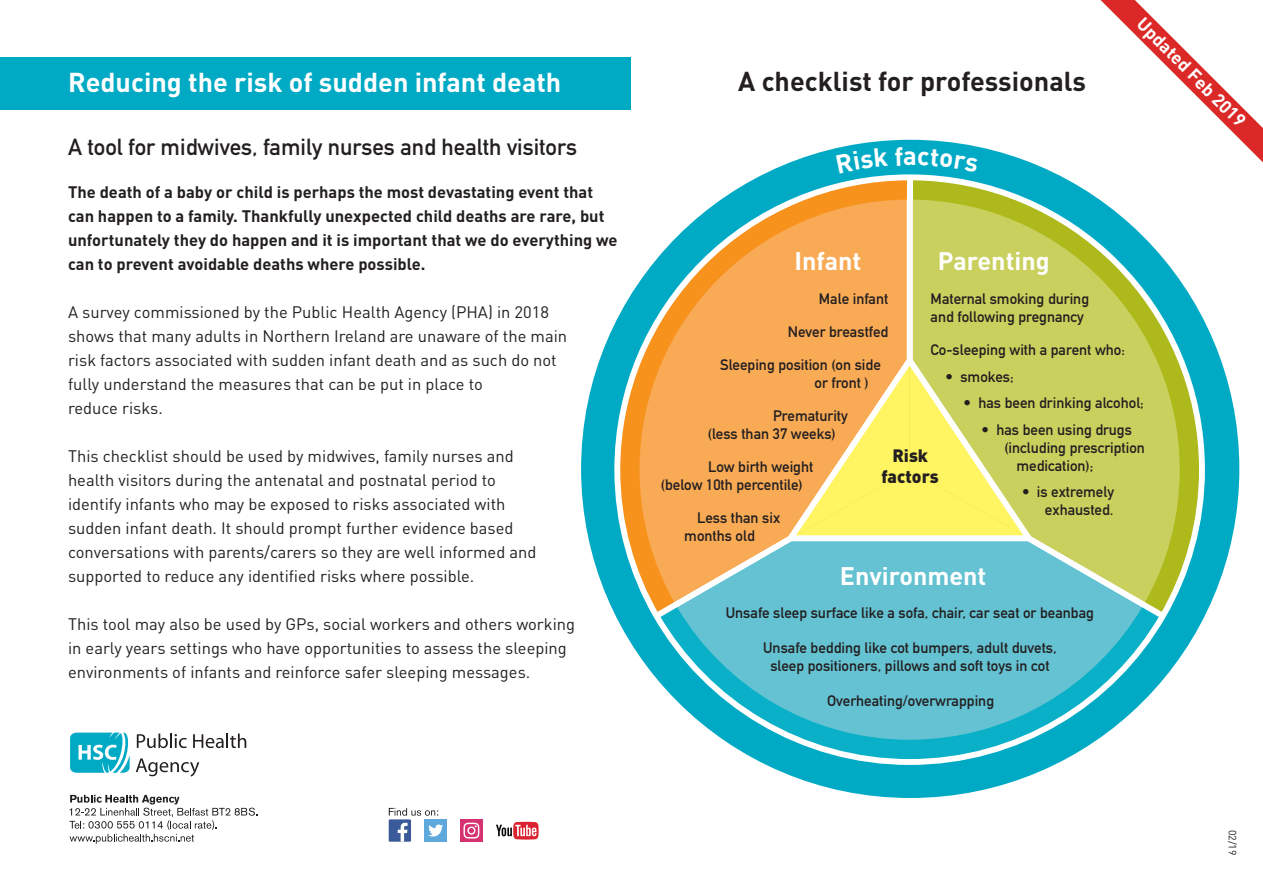
<style>
.page{position:relative;width:1263px;height:893px;background:#fff}
.page>*{position:absolute;margin:0;border:0;box-sizing:border-box;transform-origin:0 0}
.t1{font:700 27px "DIN";color:#fff}
.t2{font:700 27px "DIN";color:#231f20}
.t3{font:700 25.95px "DIN";color:#fff}
.t4{font:700 25.05px "DIN";color:#fff}
.t5{font:700 22.95px "DIN Alternate";color:#231f20}
.t6{font:700 18px "DIN";color:#fff}
.t7{font:900 17.7px/21.3px "DIN";color:#231f20;text-align:center}
.t8{font:16.5px/24px "DIN";color:#231f20}
.t9{font:700 16.5px/24px "DIN";color:#231f20}
.t10{font:700 15px/18px "DIN Alternate";color:#231f20}
.t11{font:10.5px "DIN";color:#231f20}
</style>
<div class="page">
<div style="left:581px;top:140px;width:658px;height:658px;background:#00aac5;border-radius:50%"></div>
<svg style="left:614px;top:174px;width:591px;height:591px"></svg>
<div style="left:907px;top:177px;width:5px;height:183px;background:#fff"></div>
<svg style="left:1164px;top:200px;width:16px;height:402px"></svg>
<svg style="left:677px;top:618px;width:465px;height:122px;fill:#64c2d2"></svg>
<svg style="left:639px;top:200px;width:16px;height:402px"></svg>
<svg style="left:655px;top:200px;width:509px;height:418px;background:#c0be78"></svg>
<svg style="left:785px;top:355px;width:249px;height:186px;background:#f0d96a"></svg>
<div style="left:0;top:57px;width:630px;height:52px;background:#00aac5"></div>
<svg style="left:69px;top:740px;width:464px;height:102px"></svg>
<svg style="left:69px;top:732px;width:177px;height:44px"></svg>
<div style="left:424px;top:819px;width:23px;height:23px;background:#5da9dc"></div>
<svg style="left:428px;top:824px;width:15px;height:13px"></svg>
<div style="left:389px;top:819px;width:22px;height:23px;background:#3b5a9a"></div>
<svg style="left:398px;top:823px;width:10px;height:19px"></svg>
<svg style="left:496px;top:822px;width:43px;height:18px"></svg>
<svg style="left:70px;top:795px;width:187px;height:49px"></svg>
<svg style="left:389px;top:808px;width:49px;height:8px"></svg>
<svg style="left:463px;top:823px;width:16px;height:15px"></svg>
<svg style="left:1100px;top:0;width:163px;height:162px"></svg>
<p class="t1" style="left:68px;top:65px;width:495px">Reducing the risk of sudden infant death</p>
<p class="t2" style="left:738px;top:64px;width:349px">A checklist for professionals</p>
<p class="t6" style="left:1148px;top:12px;width:147px;rotate:45deg">Updated Feb 2019</p>
<p class="t5" style="left:68px;top:129px;width:510px">A tool for midwives, family nurses and health visitors</p>
<p class="t9" style="left:68px;top:179px;width:551px">The death of a baby or child is perhaps the most devastating event that can happen to a family. Thankfully unexpected child deaths are rare, but unfortunately they do happen and it is important that we do everything we can to prevent avoidable deaths where possible.</p>
<p class="t8" style="left:68px;top:300px;width:501px">A survey commissioned by the Public Health Agency (PHA) in 2018 shows that many adults in Northern Ireland are unaware of the main risk factors associated with sudden infant death and as such do not fully understand the measures that can be put in place to<br>reduce risks.</p>
<p class="t8" style="left:68px;top:444px;width:470px">This checklist should be used by midwives, family nurses and health visitors during the antenatal and postnatal period to identify infants who may be exposed to risks associated with sudden infant death. It should prompt further evidence based conversations with parents/carers so they are well informed and supported to reduce any identified risks where possible.</p>
<p class="t8" style="left:68px;top:612px;width:509px">This tool may also be used by GPs, social workers and others working in early years settings who have opportunities to assess the sleeping environments of infants and reinforce safer sleeping messages.</p>
<p class="t3" style="left:903px;top:139px;width:16px">a</p>
<p class="t4" style="left:794px;top:244px;width:68px">Infant</p>
<p class="t4" style="left:938px;top:244px;width:113px">Parenting</p>
<p class="t10" style="left:819px;top:289px;width:71px">Male infant</p>
<p class="t10" style="left:788px;top:322px;width:102px">Never breastfed</p>
<p class="t10" style="left:815px;top:355px;width:68px;text-indent:-95px">Sleeping position (on side or front )</p>
<p class="t10" style="left:708px;top:406px;width:141px;text-indent:65px">Prematurity (less than 37 weeks)</p>
<p class="t10" style="left:661px;top:457px;width:154px;text-indent:47px">Low birth weight (below 10th percentile)</p>
<p class="t10" style="left:684px;top:508px;width:98px;text-indent:13px">Less than six months old</p>
<p class="t10" style="left:931px;top:289px;width:160px">Maternal smoking during and following pregnancy</p>
<p class="t10" style="left:931px;top:340px;width:196px">Co-sleeping with a parent who:</p>
<p class="t10" style="left:946px;top:367px;width:70px">• smokes;</p>
<p class="t10" style="left:964px;top:393px;width:182px">• has been drinking alcohol;</p>
<p class="t10" style="left:982px;top:420px;width:152px">• has been using drugs</p>
<p class="t10" style="left:1004px;top:438px;width:142px">(including prescription</p>
<p class="t10" style="left:1016px;top:456px;width:78px">medication);</p>
<p class="t10" style="left:1022px;top:482px;width:93px;text-align:right">• is extremely exhausted.</p>
<p class="t7" style="left:881px;top:444px;width:59px">Risk factors</p>
<p class="t4" style="left:840px;top:560px;width:148px">Environment</p>
<p class="t10" style="left:726px;top:603px;width:370px">Unsafe sleep surface like a sofa, chair, car seat or beanbag</p>
<p class="t10" style="left:763px;top:638px;width:295px;text-align:center">Unsafe bedding like cot bumpers, adult duvets, sleep positioners, pillows and soft toys in cot</p>
<p class="t10" style="left:827px;top:690px;width:169px">Overheating/overwrapping</p>
<p class="t11" style="left:1239px;top:830px;width:27px;rotate:90deg">02/19</p>
</div>
